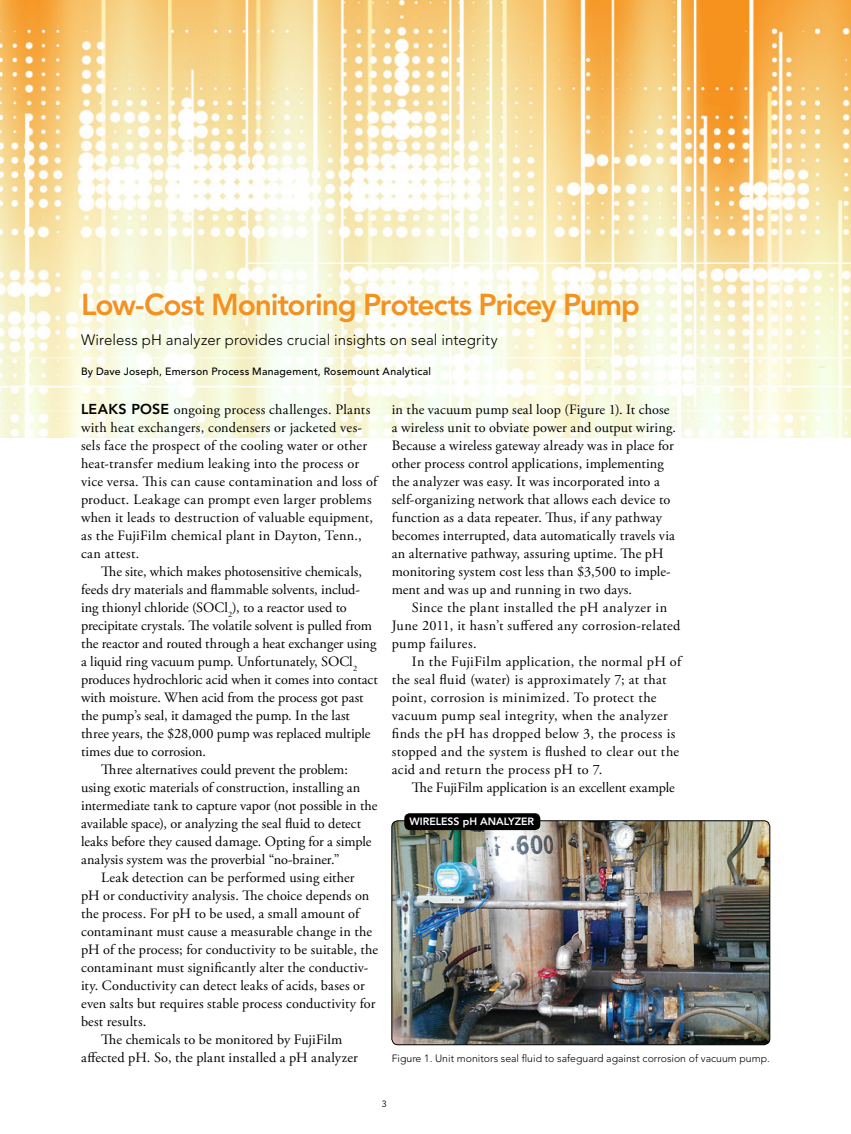
<style>
.page{position:relative;width:851px;height:1134px;background:#fff}
.page>*{position:absolute;margin:0;border:0;box-sizing:border-box;transform-origin:0 0}
.t1{font:800 30px "Avenir LT Std";letter-spacing:-.04em;color:#f49121}
.t2{font:300 15px "Avenir LT Std";letter-spacing:.01em;color:#000}
.t3{font:14.25px/18px "Adobe Garamond Pro";letter-spacing:.01em;color:#000}
.t4{font:14.25px/18px "Adobe Garamond Pro";letter-spacing:.03em;color:#000}
.t5{font:14.25px "Adobe Garamond Pro";letter-spacing:-.01em;color:#000}
.t6{font:300 10.5px "Avenir LT Std";color:#000}
.t7{font:500 10.5px "Avenir LT Std";letter-spacing:.025em;color:#000}
.t8{font:800 10.5px "Avenir LT Std";color:#fff}
.t9{font:9px "Avenir LT Std";color:#000}
.s1{font-family:"Avenir LT Std";font-weight:800}
</style>
<div class="page">
<img style="left:0;top:0;width:850px;height:437px">
<img style="left:392px;top:821px;width:377px;height:224px">
<div style="left:392px;top:821px;width:378px;height:224px;border:1px solid #000;border-radius:6px"></div>
<div style="left:404px;top:813px;width:136px;height:17px;background:#000;border-radius:5px"></div>
<h1 class="t1" style="left:81px;top:287px;width:560px">Low-Cost Monitoring Protects Pricey Pump</h1>
<p class="t2" style="left:81px;top:331px;width:418px">Wireless pH analyzer provides crucial insights on seal integrity</p>
<p class="t7" style="left:81px;top:366px;width:351px">By Dave Joseph, Emerson Process Management, Rosemount Analytical</p>
<p class="t3" style="left:81px;top:401px;width:297px"><span class="s1">Leaks pose</span> ongoing process challenges. Plants with heat exchangers, condensers or jacketed ves&shy;sels face the prospect of the cooling water or other heat-transfer medium leaking into the process or vice versa. This can cause contamination and loss of product. Leakage can prompt even larger problems when it leads to destruction of valuable equipment, as the FujiFilm chemical plant in Dayton, Tenn., can attest.</p>
<p class="t3" style="left:101px;top:563px;width:262px">The site, which makes photosensitive chemicals,</p>
<p class="t3" style="left:81px;top:581px;width:280px">feeds dry materials and flammable solvents, includ-</p>
<p class="t3" style="left:81px;top:599px;width:267px">ing thionyl chloride (SOCl<sub>2</sub>), to a reactor used to</p>
<p class="t3" style="left:81px;top:617px;width:292px">precipitate crystals. The volatile solvent is pulled from</p>
<p class="t3" style="left:81px;top:635px;width:297px">the reactor and routed through a heat exchanger using</p>
<p class="t3" style="left:81px;top:653px;width:278px">a liquid ring vacuum pump. Unfortunately, SOCl<sub>2</sub></p>
<p class="t5" style="left:81px;top:671px;width:298px">produces hydrochloric acid when it comes into contact</p>
<p class="t3" style="left:81px;top:689px;width:284px">with moisture. When acid from the process got past</p>
<p class="t3" style="left:81px;top:707px;width:270px">the pump’s seal, it damaged the pump. In the last</p>
<p class="t3" style="left:81px;top:725px;width:291px">three years, the $28,000 pump was replaced multiple</p>
<p class="t5" style="left:81px;top:743px;width:126px">times due to corrosion.</p>
<p class="t5" style="left:101px;top:761px;width:248px">Three alternatives could prevent the problem:</p>
<p class="t3" style="left:81px;top:779px;width:281px">using exotic materials of construction, installing an</p>
<p class="t3" style="left:81px;top:797px;width:298px">intermediate tank to capture vapor (not possible in the</p>
<p class="t3" style="left:81px;top:815px;width:281px">available space), or analyzing the seal fluid to detect</p>
<p class="t3" style="left:81px;top:833px;width:292px">leaks before they caused damage. Opting for a simple</p>
<p class="t3" style="left:81px;top:851px;width:260px">analysis system was the proverbial “no-brainer.”</p>
<p class="t3" style="left:101px;top:869px;width:255px">Leak detection can be performed using either</p>
<p class="t3" style="left:81px;top:887px;width:290px">pH or conductivity analysis. The choice depends on</p>
<p class="t3" style="left:81px;top:905px;width:280px">the process. For pH to be used, a small amount of</p>
<p class="t3" style="left:81px;top:923px;width:292px">contaminant must cause a measurable change in the</p>
<p class="t3" style="left:81px;top:941px;width:298px">pH of the process; for conductivity to be suitable, the</p>
<p class="t3" style="left:81px;top:959px;width:289px">contaminant must significantly alter the conductiv-</p>
<p class="t3" style="left:81px;top:977px;width:285px">ity. Conductivity can detect leaks of acids, bases or</p>
<p class="t3" style="left:81px;top:995px;width:296px">even salts but requires stable process conductivity for</p>
<p class="t3" style="left:81px;top:1013px;width:67px">best results.</p>
<p class="t3" style="left:101px;top:1031px;width:243px">The chemicals to be monitored by FujiFilm</p>
<p class="t3" style="left:81px;top:1049px;width:278px">affected pH. So, the plant installed a pH analyzer</p>
<p class="t3" style="left:391px;top:401px;width:286px">in the vacuum pump seal loop (Figure 1). It chose a wireless unit to obviate power and output wiring.<br>Because a wireless gateway already was in place for other process control applications, implementing the analyzer was easy. It was incorporated into a self-organizing network that allows each device to function as a data repeater. Thus, if any pathway becomes interrupted, data automatically travels via an alternative pathway, assuring uptime. The pH monitoring system cost less than $3,500 to imple&shy;ment and was up and running in two days.</p>
<p class="t4" style="left:391px;top:599px;width:290px;text-indent:20px">Since the plant installed the pH analyzer in<br>June 2011, it hasn’t suffered any corrosion-related pump failures.</p>
<p class="t4" style="left:391px;top:653px;width:291px;text-indent:20px">In the FujiFilm application, the normal pH of the seal fluid (water) is approximately 7; at that point, corrosion is minimized. To protect the vacuum pump seal integrity, when the analyzer finds the pH has dropped below 3, the process is stopped and the system is flushed to clear out the acid and return the process pH to 7.</p>
<p class="t3" style="left:412px;top:779px;width:264px">The FujiFilm application is an excellent example</p>
<p class="t8" style="left:409px;top:815px;width:126px">WIRELESS pH ANALYZER</p>
<p class="t6" style="left:392px;top:1052px;width:379px">Figure 1. Unit monitors seal fluid to safeguard against corrosion of vacuum pump.</p>
<p class="t9" style="left:382px;top:1099px;width:7px">3</p>
</div>
